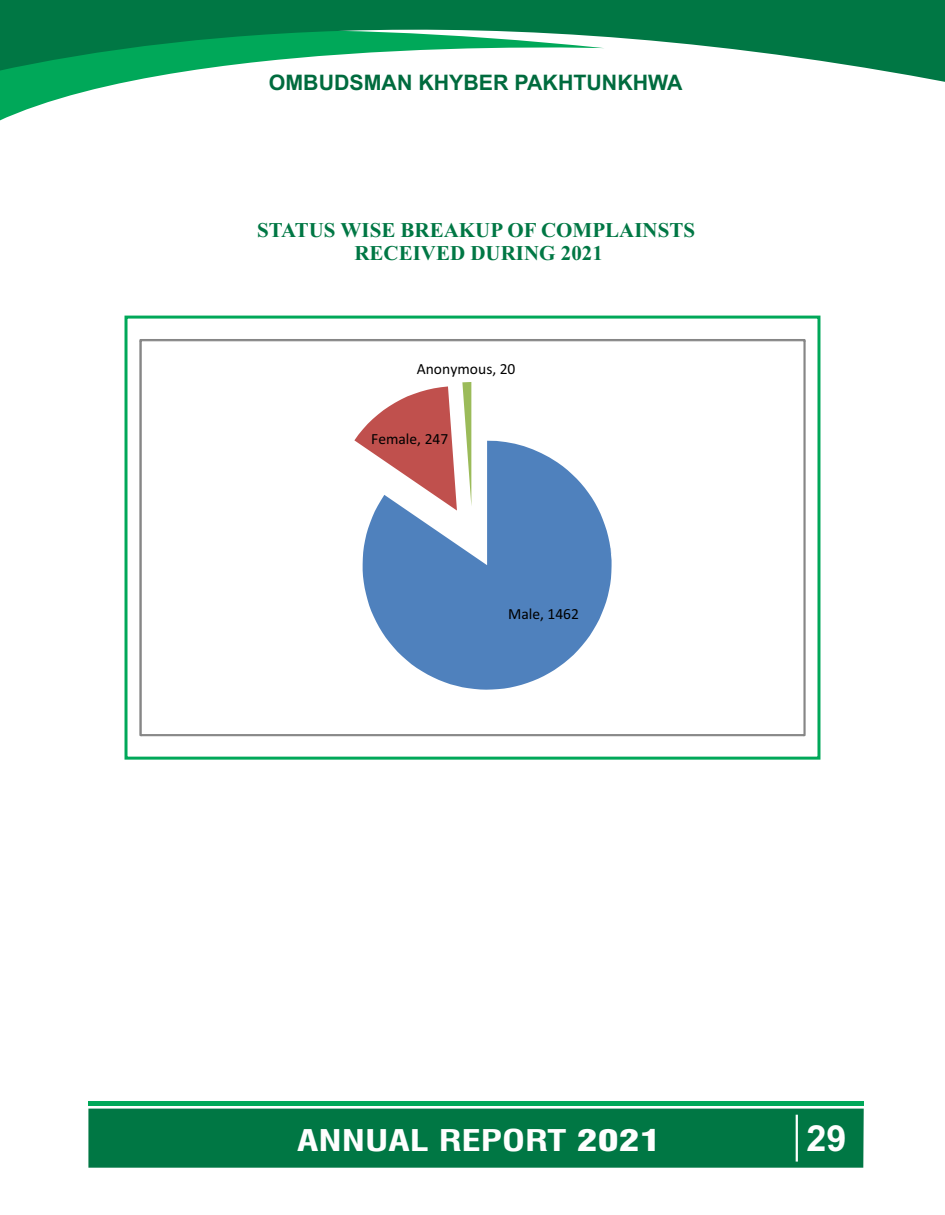
<style>
.page{position:relative;width:945px;height:1215px;background:#fff}
.page>*{position:absolute;margin:0;border:0;box-sizing:border-box;transform-origin:0 0}
.t1{font:700 36px "Arial";color:#fefefe}
.t2{font:29.25px "Swiss 721 Bold Condensed BT";color:#fefefe;scale:1.34 1}
.t3{font:700 21.3px "Arial";color:#006b3e}
.t4{font:700 21px/23.2px "Times New Roman";color:#074;text-align:center}
.t5{font:15.6px "Calibri";color:#000}
.s1{font-family:"Swiss 721 BT";font-weight:900;font-stretch:condensed}
</style>
<div class="page">
<svg style="left:0;top:89px;width:95px;height:32px"></svg>
<svg style="left:0;top:0;width:944px;height:89px;fill:#074"></svg>
<div style="left:125px;top:316px;width:695px;height:444px;border:3px solid #00a859"></div>
<svg style="left:139px;top:339px;width:666px;height:397px"></svg>
<div style="left:88px;top:1101px;width:776px;height:5px;background:#00a859"></div>
<div style="left:88px;top:1109px;width:776px;height:59px;background:#074"></div>
<hr style="left:796px;top:1115px;width:2px;height:47px;background:#fff">
<p class="t3" style="left:269px;top:75px;width:415px">OMBUDSMAN KHYBER PAKHTUNKHWA</p>
<p class="t4" style="left:257px;top:221px;width:439px">STATUS WISE BREAKUP OF COMPLAINSTS<br>RECEIVED DURING 2021</p>
<p class="t5" style="left:417px;top:362px;width:100px">Anonymous, 20</p>
<p class="t5" style="left:371px;top:432px;width:79px">Female, 247</p>
<p class="t5" style="left:508px;top:608px;width:72px">Male, 1462</p>
<h2 class="t2" style="left:297px;top:1129px;width:273px">ANNUAL REPORT <span class="s1">2021</span></h2>
<h1 class="t1" style="left:807px;top:1125px;width:42px">29</h1>
</div>
